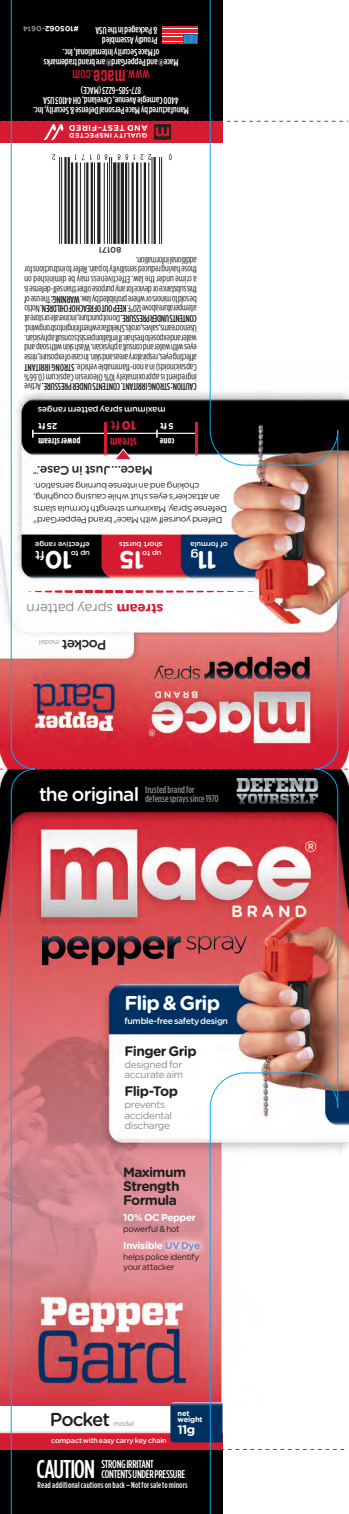
<style>
.page{position:relative;width:349px;height:1514px;background:#fff}
.page>*{position:absolute;margin:0;border:0;box-sizing:border-box;transform-origin:0 0}
.t1{font:500 25.75px "Gotham Condensed";letter-spacing:-.035em;color:#fff}
.t2{font:700 25px "Gotham Rounded";color:#fff}
.t3{font:700 20px "Gotham Rounded";letter-spacing:-.05em;color:#fff}
.t4{font:600 20px "Tungsten";color:#d51c33}
.t5{font:500 18.75px "Gotham Rounded";letter-spacing:-.055em;color:#231f20}
.t6{font:500 15px "Tungsten";letter-spacing:.01em;color:#d51c33}
.t7{font:700 13.75px/13.8px "Gotham Rounded";letter-spacing:-.045em;color:#231f20}
.t8{font:13.75px "Gotham Rounded";letter-spacing:-.025em;color:#8a8c8f}
.t9{font:500 13.75px "Gotham Rounded";letter-spacing:-.05em;color:#231f20}
.t10{font:500 12.5px "Gotham Rounded";letter-spacing:-.02em;color:#231f20}
.t11{font:700 12.5px "Gotham Condensed";letter-spacing:.01em;color:#d51c33}
.t12{font:900 12.5px "Gotham";color:#d51c33}
.t13{font:500 12.5px "Gotham Rounded";color:#fff}
.t14{font:700 12.5px "Gotham Rounded";color:#fff}
.t15{font:500 11.25px/10px "Gotham Condensed";letter-spacing:-.025em;color:#fff}
.t16{font:10px/9.8px "Gotham Condensed";letter-spacing:-.02em;color:#231f20;text-align:justify}
.t17{font:500 10px/10px "Gotham Condensed";letter-spacing:-.005em;color:#fff;text-align:center}
.t18{font:10px/10.6px "Gotham Rounded";letter-spacing:-.035em;color:#8a8c8f}
.t19{font:500 10px/8.8px "Gotham Condensed";letter-spacing:.005em;color:#8a8c8f}
.t20{font:700 10px "Gotham Rounded";letter-spacing:-.03em;color:#fff}
.t21{font:700 10px "Gotham Condensed";letter-spacing:.015em;color:#fff}
.t22{font:8.75px/11.2px "Gotham Rounded";letter-spacing:-.035em;color:#231f20;text-align:right}
.t23{font:500 8.75px "Gotham Rounded";letter-spacing:-.035em;color:#fff}
.t24{font:500 8.75px "Gotham Condensed";letter-spacing:.02em;color:#fff}
.t25{font:8.75px/10px "Gotham Rounded";letter-spacing:-.035em;color:#231f20;scale:.96 1}
.t26{font:700 8.75px "Gotham";color:#fff}
.t27{font:700 8.38px "Gotham Rounded";letter-spacing:.05em;color:#fff}
.t28{font:500 8.12px "Gotham Rounded";color:#231f20}
.t29{font:500 7.5px/8.1px "Gotham Rounded";letter-spacing:-.02em;color:#fff}
.t30{font:700 7.5px "Gotham Rounded";letter-spacing:-.005em;color:#fff}
.t31{font:700 7.5px/6.2px "Gotham Rounded";letter-spacing:-.03em;color:#fff}
.t32{font:500 7.25px "Gotham Rounded";letter-spacing:-.025em;color:#fff}
.t33{font:6.88px "Gotham Rounded";letter-spacing:-.02em;color:#8a8c8f}
.t34{font:700 6.75px "Gotham Rounded";letter-spacing:.055em;color:#fff}
.s1{color:#8a8c8f}
.s2{font-weight:500}
.s3{font-weight:700;color:#d51c33}
.s4{font-family:"Gotham Rounded";font-size:19.12px;color:#fff}
.s5{color:#8587c1}
</style>
<div class="page">
<img style="left:0;top:120px;width:349px;height:1286px">
<div style="left:0;top:0;width:222px;height:121px;background:#000001"></div>
<div style="left:0;top:1449px;width:222px;height:64px;background:#000001"></div>
<svg style="left:0;top:1431px;width:11px;height:17px"></svg>
<img style="left:11px;top:0;width:327px;height:1513px">
<svg style="left:0;top:121px;width:348px;height:19px"></svg>
<svg style="left:0;top:1448px;width:209px;height:1px"></svg>
<svg style="left:0;top:768px;width:348px;height:1px"></svg>
<svg style="left:209px;top:1072px;width:129px;height:441px"></svg>
<p class="t30" style="left:79px;top:34px;width:58px;rotate:-180deg">#105062<span class="s1">-0614</span></p>
<p class="t17" style="left:157px;top:35px;width:64px;rotate:-180deg">&amp; Packaged in the USA</p>
<p class="t17" style="left:157px;top:45px;width:57px;rotate:-180deg">Proudly Assembled</p>
<p class="t17" style="left:178px;top:67px;width:136px;rotate:-180deg">Mace® and PepperGard® are brand trademarks of Mace Security International, Inc.</p>
<h3 class="t6" style="left:93px;top:83px;width:22px;rotate:-180deg">.com</h3>
<h3 class="t4" style="left:125px;top:87px;width:33px;rotate:-180deg">mace</h3>
<h3 class="t6" style="left:149px;top:83px;width:24px;rotate:-180deg">www.</h3>
<p class="t17" style="left:189px;top:115px;width:157px;rotate:-180deg">Manufactured by Mace Personal Defense &amp; Security, Inc.<br>4400 Carnegie Avenue, Cleveland, OH 44103 USA<br>877-585-6223 (MACE)</p>
<p class="t27" style="left:148px;top:134px;width:80px;rotate:-180deg">AND TEST–FIRED</p>
<p class="t34" style="left:147px;top:141px;width:80px;rotate:-180deg">QUALITY INSPECTED</p>
<p class="t28" style="left:121px;top:255px;width:24px;rotate:-180deg">80171</p>
<p class="t16" style="left:197px;top:392px;width:174px;rotate:-180deg"><span class="s2">CAUTION: STRONG IRRITANT. CONTENTS UNDER PRESSURE.</span>Active ingredient is approximately 10% Oleoresin Capsicum (0.66% Capsaicinoids) in a non-flammable vehicle.<span class="s2">STRONG IRRITANT </span>affecting eyes, respiratory areas and skin. In case of exposure, rinse eyes with water and consult a physician. Wash skin with soap and water and expose to fresh air. If irritation persists consult a physician.<br>Use no creams, salves, or oils. Shield face when firing into strong wind.<br><span class="s2">CONTENTS UNDER PRESSURE.</span>Do not puncture, incinerate or store at a temperature above 120°F.<span class="s2">KEEP OUT OF REACH OF CHILDREN.</span>Not to be sold to minors or where prohibited by law.<span class="s2">WARNING:</span>The use of this substance or device for any purpose other than self-defense is a crime under the law. Effectiveness may be diminished on those having reduced sensitivity to pain. Refer to instructions for additional information.</p>
<p class="t23" style="left:166px;top:416px;width:129px;rotate:-180deg">maximum spray pattern ranges</p>
<p class="t21" style="left:174px;top:447px;width:16px;rotate:-180deg">cone</p>
<p class="t12" style="left:136px;top:432px;width:27px;rotate:-180deg">10<span class="s2">ft</span></p>
<p class="t26" style="left:58px;top:431px;width:21px;rotate:-180deg">25 ft</p>
<p class="t26" style="left:174px;top:431px;width:15px;rotate:-180deg">5 ft</p>
<p class="t21" style="left:80px;top:447px;width:44px;rotate:-180deg">power stream</p>
<p class="t11" style="left:137px;top:449px;width:28px;rotate:-180deg">stream</p>
<p class="t10" style="left:153px;top:479px;width:121px;rotate:-180deg">Mace…Just in Case.<sup>™</sup></p>
<p class="t22" style="left:227px;top:526px;width:195px;rotate:-180deg">Defend yourself with Mace® brand PepperGard® Defense Spray. Maximum strength formula slams an attacker’s eyes shut while causing coughing, choking and an intense burning sensation.</p>
<p class="t29" style="left:90px;top:557px;width:56px;rotate:-180deg">up to<br>effective range</p>
<p class="t13" style="left:45px;top:564px;width:11px;rotate:-180deg">ft</p>
<h2 class="t2" style="left:72px;top:577px;width:29px;rotate:-180deg">10</h2>
<p class="t29" style="left:163px;top:557px;width:45px;rotate:-180deg">up to<br>short bursts</p>
<h2 class="t2" style="left:144px;top:577px;width:27px;rotate:-180deg">15</h2>
<p class="t29" style="left:228px;top:549px;width:39px;rotate:-180deg">of formula</p>
<p class="t13" style="left:199px;top:564px;width:10px;rotate:-180deg">g</p>
<h2 class="t2" style="left:216px;top:577px;width:21px;rotate:-180deg">11</h2>
<h3 class="t8" style="left:163px;top:618px;width:138px;rotate:-180deg"><span class="s3">stream</span> spray pattern</h3>
<p class="t33" style="left:60px;top:647px;width:22px;rotate:-180deg">model</p>
<h3 class="t9" style="left:106px;top:655px;width:46px;rotate:-180deg">Pocket</h3>
<p class="t19" style="left:145px;top:784px;width:75px;text-indent:-106px"><span class="s4">the original</span> trusted brand for defense sprays since 1970</p>
<h3 class="t3" style="left:124px;top:988px;width:97px">Flip &amp; Grip</h3>
<p class="t23" style="left:124px;top:1014px;width:105px">fumble-free safety design</p>
<h3 class="t7" style="left:124px;top:1043px;width:74px">Finger Grip</h3>
<p class="t18" style="left:124px;top:1058px;width:60px">designed for accurate aim</p>
<h3 class="t7" style="left:124px;top:1083px;width:55px">Flip-Top</h3>
<p class="t18" style="left:124px;top:1098px;width:49px">prevents accidental discharge</p>
<h3 class="t7" style="left:123px;top:1164px;width:64px">Maximum<br>Strength<br>Formula</h3>
<p class="t20" style="left:123px;top:1209px;width:74px">10<span class="s2">%</span> OC Pepper</p>
<p class="t25" style="left:123px;top:1223px;width:60px">powerful &amp; hot</p>
<p class="t25" style="left:123px;top:1251px;width:81px">helps police identify your attacker</p>
<p class="t20" style="left:123px;top:1237px;width:78px">Invisible <span class="s5">UV Dye</span></p>
<h3 class="t5" style="left:50px;top:1405px;width:62px">Pocket</h3>
<p class="t33" style="left:113px;top:1418px;width:22px">model</p>
<p class="t32" style="left:51px;top:1435px;width:117px">compact with easy carry key chain</p>
<p class="t31" style="left:177px;top:1409px;width:27px">net weight</p>
<p class="t14" style="left:177px;top:1420px;width:19px">11g</p>
<h1 class="t1" style="left:37px;top:1454px;width:60px">CAUTION</h1>
<p class="t15" style="left:101px;top:1458px;width:85px">STRONG IRRITANT<br>CONTENTS UNDER PRESSURE</p>
<p class="t24" style="left:38px;top:1479px;width:151px">Read additional cautions on back – Not for sale to minors</p>
</div>
